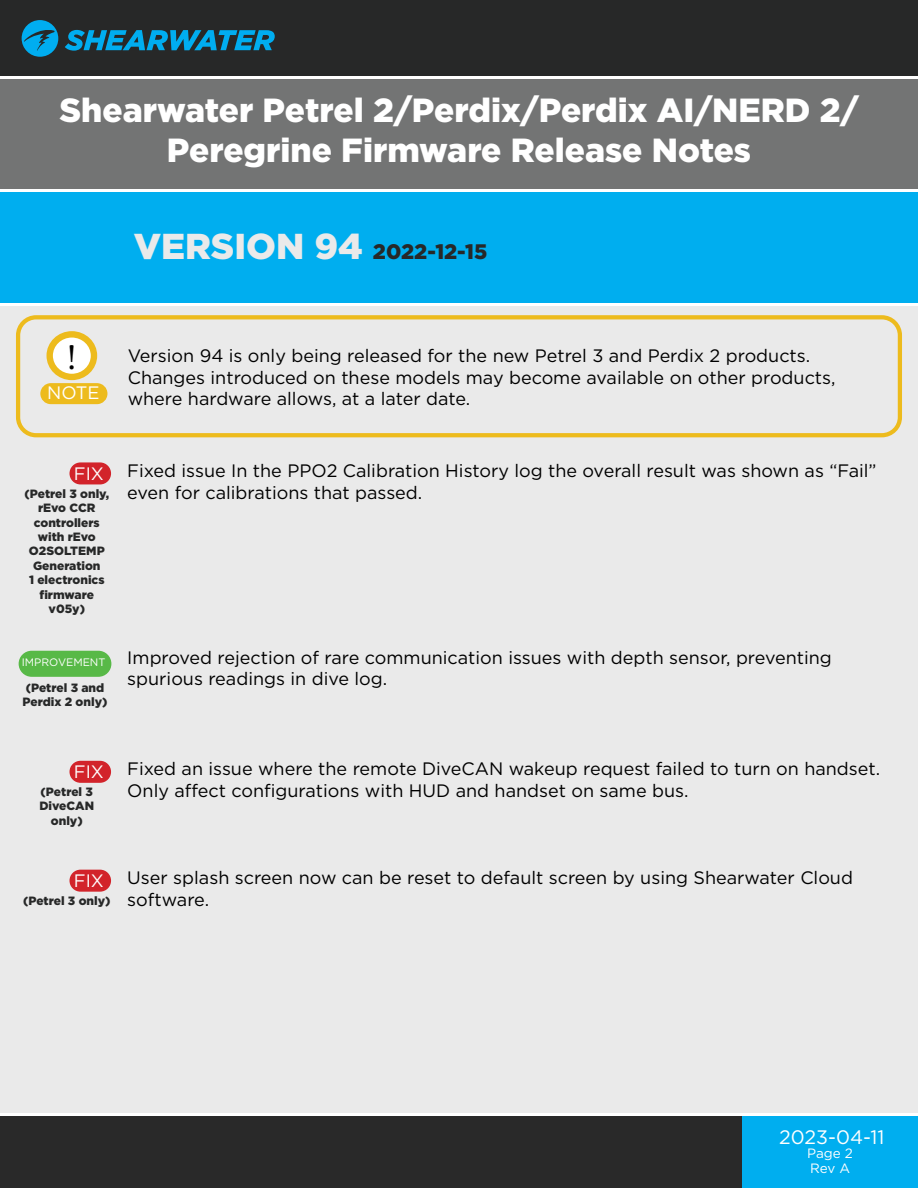
<style>
.page{position:relative;width:918px;height:1188px;background:#fff}
.page>*{position:absolute;margin:0;border:0;box-sizing:border-box;transform-origin:0 0}
.t1{font:36px "Minion Pro";color:#000}
.t2{font:900 33.45px/40.2px "Gotham HTF";color:#fff;text-align:center}
.t3{font:900 21px "Gotham HTF";color:#272828}
.t4{font:19.5px "Gotham HTF";color:#fff}
.t5{font:18px/21.6px "Gotham HTF";color:#000}
.t6{font:18px "Gotham HTF";color:#fff}
.t7{font:13.5px "Gotham HTF";letter-spacing:-.01em;color:#fff}
.t8{font:900 12px/14.4px "Gotham HTF";color:#272828;text-align:center}
.t9{font:10.8px "Gotham HTF";color:#fff}
.s1{font-size:36px;color:#eaeaea}
</style>
<div class="page">
<div style="left:0;top:0;width:918px;height:77px;background:#272828"></div>
<div style="left:0;top:1114px;width:918px;height:74px;background:#292929"></div>
<div style="left:0;top:305px;width:918px;height:809px;background:#eaeaea"></div>
<svg style="left:65px;top:30px;width:210px;height:21px"></svg>
<svg style="left:22px;top:20px;width:36px;height:37px"></svg>
<div style="left:0;top:191px;width:918px;height:114px;background:#00aeef"></div>
<div style="left:0;top:77px;width:918px;height:114px;background:#737474"></div>
<div style="left:742px;top:1114px;width:176px;height:74px;background:#00aeef"></div>
<hr style="left:0;top:76px;width:918px;height:3px;background:#fff">
<hr style="left:0;top:189px;width:918px;height:3px;background:#fff">
<hr style="left:0;top:303px;width:918px;height:3px;background:#fff">
<hr style="left:0;top:1113px;width:918px;height:3px;background:#fff">
<div style="left:16px;top:315px;width:886px;height:122px;border:4px solid #edbb1d;border-radius:18px"></div>
<div style="left:41px;top:384px;width:66px;height:19px;background:#edbb1d;border-radius:10px"></div>
<div style="left:40px;top:383px;width:67px;height:21px;border:2px solid #edbb1d;border-radius:10px"></div>
<svg style="left:50px;top:334px;width:44px;height:43px"></svg>
<div style="left:47px;top:331px;width:50px;height:49px;border:6px solid #edbb1d;border-radius:50%"></div>
<div style="left:19px;top:651px;width:92px;height:25px;background:#58b947;border-radius:12px"></div>
<div style="left:19px;top:651px;width:92px;height:26px;border:2px solid #58b947;border-radius:12px"></div>
<div style="left:70px;top:762px;width:40px;height:20px;background:#d2232a;border-radius:10px"></div>
<div style="left:69px;top:761px;width:42px;height:22px;border:2px solid #d2232a;border-radius:10px"></div>
<div style="left:70px;top:463px;width:40px;height:21px;background:#d2232a;border-radius:10px"></div>
<div style="left:69px;top:462px;width:42px;height:22px;border:2px solid #d2232a;border-radius:10px"></div>
<div style="left:70px;top:870px;width:40px;height:21px;background:#d2232a;border-radius:10px"></div>
<div style="left:69px;top:870px;width:42px;height:22px;border:2px solid #d2232a;border-radius:10px"></div>
<h2 class="t2" style="left:59px;top:89px;width:801px">Shearwater Petrel 2/Perdix/Perdix AI/NERD 2/<br>Peregrine Firmware Release Notes</h2>
<p class="t3" style="left:134px;top:239px;width:355px"><span class="s1">VERSION 94</span> 2022-12-15</p>
<h1 class="t1" style="left:67px;top:333px;width:11px">!</h1>
<p class="t6" style="left:47px;top:383px;width:54px">NOTE</p>
<p class="t5" style="left:128px;top:345px;width:709px">Version 94 is only being released for the new Petrel 3 and Perdix 2 products.<br>Changes introduced on these models may become available on other products, where hardware allows, at a later date.</p>
<p class="t6" style="left:74px;top:464px;width:32px">FIX</p>
<p class="t8" style="left:24px;top:486px;width:86px">(Petrel 3 only, rEvo CCR controllers with rEvo<br>O2SOLTEMP<br>Generation<br>1 electronics firmware v05y)</p>
<p class="t9" style="left:22px;top:656px;width:85px">IMPROVEMENT</p>
<p class="t8" style="left:23px;top:680px;width:86px;text-align:left">(Petrel 3 and<br>Perdix 2 only)</p>
<p class="t5" style="left:127px;top:460px;width:751px">Fixed issue In the PPO2 Calibration History log the overall result was shown as “Fail” even for calibrations that passed.</p>
<p class="t5" style="left:127px;top:646px;width:706px">Improved rejection of rare communication issues with depth sensor, preventing spurious readings in dive log.</p>
<p class="t6" style="left:74px;top:762px;width:32px">FIX</p>
<p class="t8" style="left:39px;top:784px;width:56px">(Petrel 3<br>DiveCAN only)</p>
<p class="t6" style="left:74px;top:871px;width:32px">FIX</p>
<p class="t8" style="left:23px;top:893px;width:89px">(Petrel 3 only)</p>
<p class="t5" style="left:127px;top:758px;width:754px">Fixed an issue where the remote DiveCAN wakeup request failed to turn on handset.<br>Only affect configurations with HUD and handset on same bus.</p>
<p class="t5" style="left:127px;top:867px;width:727px">User splash screen now can be reset to default screen by using Shearwater Cloud software.</p>
<p class="t4" style="left:779px;top:1126px;width:107px">2023-04-11</p>
<p class="t7" style="left:810px;top:1160px;width:41px">Rev A</p>
<p class="t7" style="left:807px;top:1146px;width:47px">Page 2</p>
</div>
